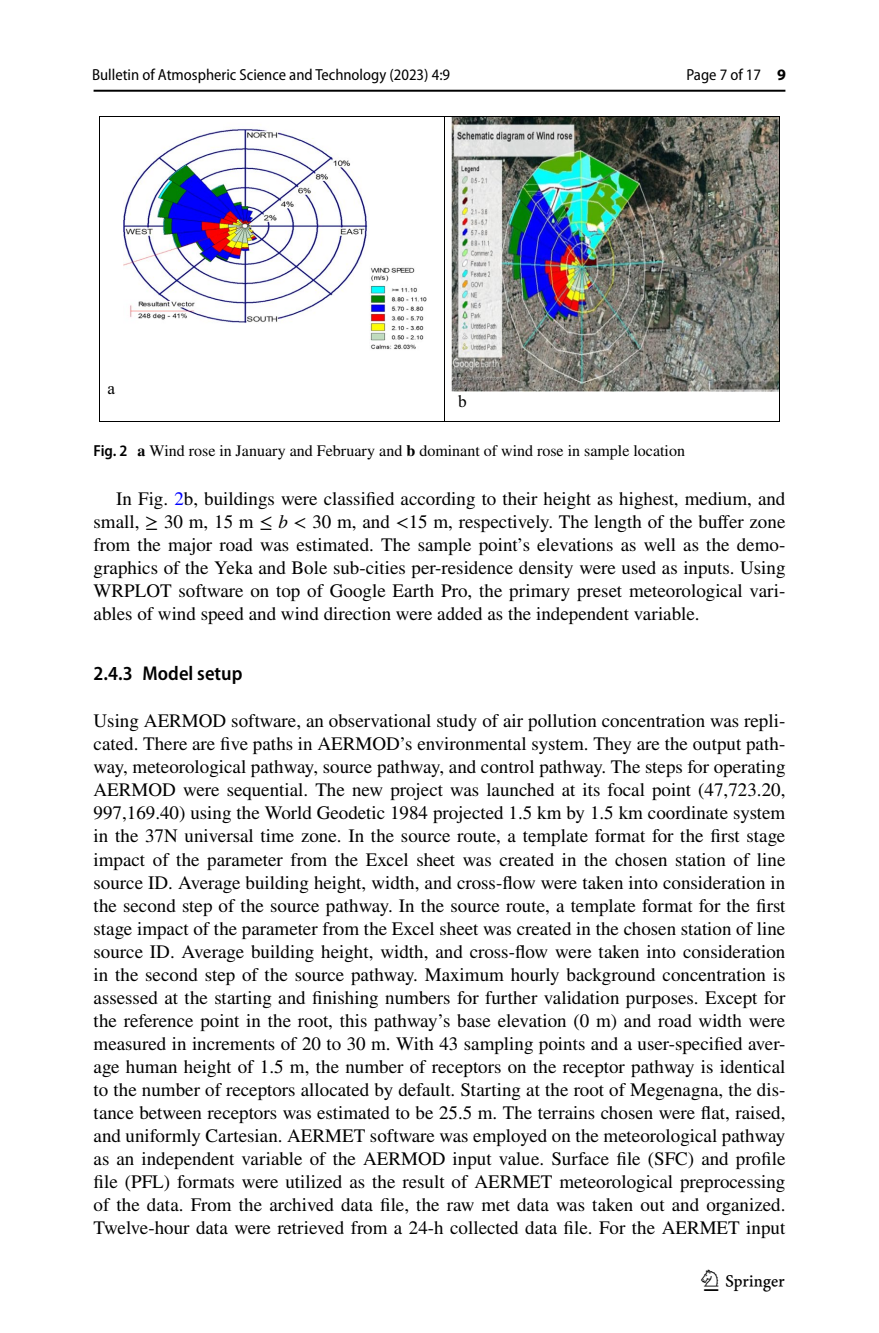
<style>
.page{position:relative;width:879px;height:1333px;background:#fff}
.page>*{position:absolute;margin:0;border:0;box-sizing:border-box;transform-origin:0 0}
.t1{font:30px "Springnew Regular 5";color:#000}
.t2{font:600 semi-condensed 20px "Myriad Pro";color:#000}
.t3{font:19px/23px "STIX";color:#000;text-align:justify}
.t4{font:17.2px "Times New Roman PSMT3";color:#000}
.t5{font:16px "STIX";color:#000}
.t6{font:semi-condensed 16px "Myriad Pro";color:#000}
.s1{font-weight:700;font-stretch:normal}
.s2{font-family:"Myriad Pro";font-weight:600;font-stretch:semi-condensed}
.s3{font-weight:700}
.s4{color:#00f}
.s5{font-style:italic}
</style>
<div class="page">
<hr style="left:94px;top:90px;width:691px;height:2px;background:#000">
<img style="left:124px;top:117px;width:655px;height:275px">
<hr style="left:99px;top:116px;width:1px;height:305px;background:#000">
<hr style="left:779px;top:116px;width:1px;height:305px;background:#000">
<hr style="left:444px;top:116px;width:1px;height:305px;background:#000">
<hr style="left:99px;top:116px;width:681px;height:1px;background:#000">
<hr style="left:99px;top:421px;width:681px;height:1px;background:#000">
<p class="t6" style="left:92px;top:66px;width:360px">Bulletin of Atmospheric Science and Technology (2023) 4:9</p>
<p class="t6" style="left:686px;top:66px;width:101px">Page 7 of 17 <span class="s1">9</span></p>
<p class="t4" style="left:107px;top:382px;width:9px">a</p>
<p class="t4" style="left:458px;top:395px;width:10px">b</p>
<p class="t5" style="left:94px;top:440px;width:593px"><span class="s2">Fig. 2</span> <span class="s3">a</span> Wind rose in January and February and <span class="s3">b</span> dominant of wind rose in sample location</p>
<p class="t3" style="left:94px;top:488px;width:693px;text-indent:23px">In Fig. <span class="s4">2</span>b, buildings were classified according to their height as highest, medium, and small, ≥ 30 m, 15 m ≤ <span class="s5">b</span> &lt; 30 m, and &lt;15 m, respectively. The length of the buffer zone from the major road was estimated. The sample point’s elevations as well as the demo&shy;graphics of the Yeka and Bole sub-cities per-residence density were used as inputs. Using WRPLOT software on top of Google Earth Pro, the primary preset meteorological vari&shy;ables of wind speed and wind direction were added as the independent variable.</p>
<p class="t2" style="left:94px;top:662px;width:150px">2.4.3 Model setup</p>
<p class="t3" style="left:94px;top:710px;width:693px">Using AERMOD software, an observational study of air pollution concentration was repli&shy;cated. There are five paths in AERMOD’s environmental system. They are the output path&shy;way, meteorological pathway, source pathway, and control pathway. The steps for operating AERMOD were sequential. The new project was launched at its focal point (47,723.20, 997,169.40) using the World Geodetic 1984 projected 1.5 km by 1.5 km coordinate system in the 37N universal time zone. In the source route, a template format for the first stage impact of the parameter from the Excel sheet was created in the chosen station of line source ID. Average building height, width, and cross-flow were taken into consideration in the second step of the source pathway. In the source route, a template format for the first stage impact of the parameter from the Excel sheet was created in the chosen station of line source ID. Average building height, width, and cross-flow were taken into consideration in the second step of the source pathway. Maximum hourly background concentration is assessed at the starting and finishing numbers for further validation purposes. Except for the reference point in the root, this pathway’s base elevation (0 m) and road width were measured in increments of 20 to 30 m. With 43 sampling points and a user-specified aver&shy;age human height of 1.5 m, the number of receptors on the receptor pathway is identical to the number of receptors allocated by default. Starting at the root of Megenagna, the dis&shy;tance between receptors was estimated to be 25.5 m. The terrains chosen were flat, raised, and uniformly Cartesian. AERMET software was employed on the meteorological pathway as an independent variable of the AERMOD input value. Surface file (SFC) and profile file (PFL) formats were utilized as the result of AERMET meteorological preprocessing of the data. From the archived data file, the raw met data was taken out and organized.<br>Twelve-hour data were retrieved from a 24-h collected data file. For the AERMET input</p>
<h1 class="t1" style="left:704px;top:1269px;width:83px">1 3</h1>
</div>
